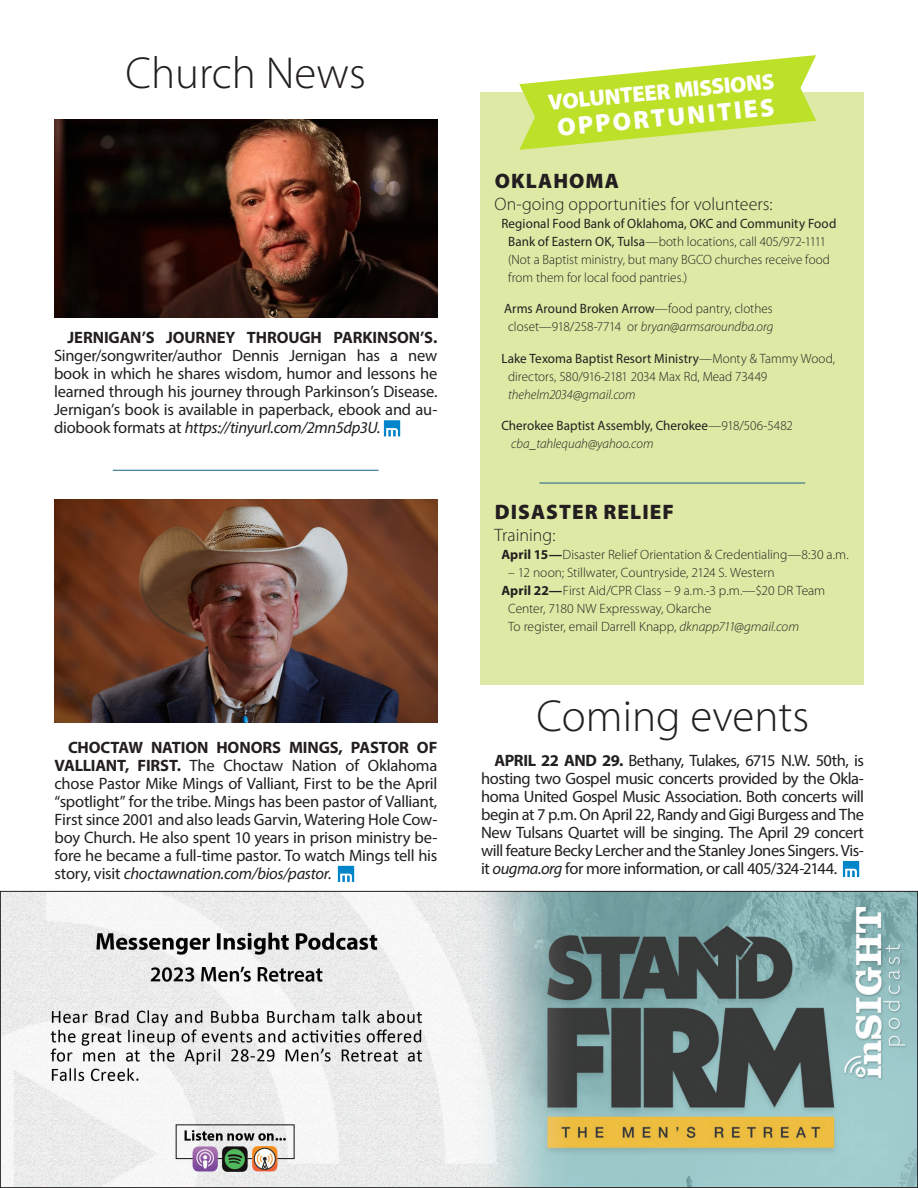
<style>
.page{position:relative;width:918px;height:1188px;background:#fff}
.page>*{position:absolute;margin:0;border:0;box-sizing:border-box;transform-origin:0 0}
.Headline{font:300 45px "Myriad Pro";color:#231f20}
.t1{font:900 25.5px "Myriad Pro";color:#fff}
.t2{font:900 22.5px "Myriad Pro";color:#fff}
.VMO{font:900 21px "Myriad Pro";letter-spacing:.05em;color:#231f20}
.VMO_Headers{font:300 18px "Myriad Pro";color:#231f20}
.Cutline_Copy{font:16.5px/18px "Myriad Pro";letter-spacing:-.015em;color:#231f20;text-align:justify}
.VMO_Bullets{font:300 13.5px/18px "Myriad Pro";color:#231f20}
.VMO_DR{font:300 13.5px/18px "Myriad Pro";color:#231f20}
.VMO_Bullets-2{font:13.5px/18px "Myriad Pro";letter-spacing:.005em;color:#231f20}
.s1{font-weight:700}
.s2{font-style:italic}
.s3{font-weight:400}
.s4{font-weight:300}
.s5{font-weight:300;font-style:italic}
</style>
<div class="page">
<div style="left:481px;top:93px;width:383px;height:592px;background:#dde9a4"></div>
<svg style="left:384px;top:420px;width:16px;height:16px"></svg>
<svg style="left:519px;top:55px;width:297px;height:95px"></svg>
<img style="left:2px;top:893px;width:914px;height:293px">
<hr style="left:539px;top:483px;width:266px;height:1px;background:#1a5f8a">
<svg style="left:843px;top:861px;width:16px;height:16px"></svg>
<img style="left:54px;top:120px;width:383px;height:198px">
<img style="left:54px;top:500px;width:383px;height:223px">
<hr style="left:113px;top:470px;width:266px;height:1px;background:#1a5f8a">
<svg style="left:338px;top:866px;width:16px;height:16px"></svg>
<p class="Headline" style="left:125px;top:46px;width:242px">Church News</p>
<p class="Cutline_Copy" style="left:54px;top:329px;width:385px;text-indent:14px"><span class="s1">JERNIGAN’S JOURNEY THROUGH PARKINSON’S.<br></span>Singer/songwriter/author Dennis Jernigan has a new book in which he shares wisdom, humor and lessons he learned through his journey through Parkinson’s Disease.<br>Jernigan’s book is available in paperback, ebook and au&shy;diobook formats at <span class="s2">https://tinyurl.com/2mn5dp3U.</span></p>
<p class="Cutline_Copy" style="left:55px;top:738px;width:384px;text-indent:14px"><span class="s1">CHOCTAW NATION HONORS MINGS, PASTOR OF VALLIANT, FIRST.</span> The Choctaw Nation of Oklahoma chose Pastor Mike Mings of Valliant, First to be the April “spotlight” for the tribe. Mings has been pastor of Valliant, First since 2001 and also leads Garvin, Watering Hole Cow&shy;boy Church. He also spent 10 years in prison ministry be&shy;fore he became a full-time pastor. To watch Mings tell his story, visit <span class="s2">choctawnation.com/bios/pastor</span>.</p>
<p class="t2" style="left:547px;top:87px;width:228px;rotate:-5deg">VOLUNTEER MISSIONS</p>
<p class="t1" style="left:556px;top:110px;width:219px;rotate:-5deg">OPPORTUNITIES</p>
<p class="VMO" style="left:495px;top:167px;width:126px">OKLAHOMA</p>
<p class="VMO_Headers" style="left:495px;top:193px;width:279px">On-going opportunities for volunteers:</p>
<p class="VMO_Bullets" style="left:508px;top:214px;width:330px;text-indent:-7px"><span class="s3">Regional Food Bank of Oklahoma, OKC and Community Food Bank of Eastern OK, Tulsa</span>—both locations, call 405/972-1111 (Not a Baptist ministry, but many BGCO churches receive food from them for local food pantries.)</p>
<p class="VMO_Bullets" style="left:504px;top:299px;width:271px"><span class="s3">Arms Around Broken Arrow</span>—food pantry, clothes closet—918/258-7714 or <span class="s2">bryan@armsaroundba.org</span></p>
<p class="VMO_Bullets" style="left:508px;top:349px;width:328px;text-indent:-7px"><span class="s3">Lake Texoma Baptist Resort Ministry</span>—Monty &amp; Tammy Wood, directors, 580/916-2181 2034 Max Rd, Mead 73449 <span class="s2">thehelm2034@gmail.com</span></p>
<p class="VMO_Bullets-2" style="left:511px;top:416px;width:283px;text-indent:-10px">Cherokee Baptist Assembly, Cherokee<span class="s4">—918/506-5482 </span><span class="s5">cba_tahlequah@yahoo.com</span></p>
<p class="VMO" style="left:495px;top:498px;width:181px">DISASTER RELIEF</p>
<p class="VMO_Headers" style="left:495px;top:524px;width:62px">Training:</p>
<p class="VMO_DR" style="left:501px;top:545px;width:349px"><span class="s1">April 15—</span>Disaster Relief Orientation &amp; Credentialing—8:30 a.m.</p>
<p class="VMO_DR" style="left:508px;top:563px;width:268px">– 12 noon; Stillwater, Countryside, 2124 S. Western</p>
<p class="VMO_DR" style="left:508px;top:581px;width:319px;text-indent:-7px"><span class="s1">April 22—</span>First Aid/CPR Class – 9 a.m.-3 p.m.—$20 DR Team<br>Center, 7180 NW Expressway, Okarche</p>
<p class="VMO_DR" style="left:508px;top:617px;width:292px">To register, email Darrell Knapp, <span class="s2">dknapp711@gmail.com</span></p>
<p class="Headline" style="left:536px;top:689px;width:274px">Coming events</p>
<p class="Cutline_Copy" style="left:481px;top:751px;width:384px;text-indent:14px"><span class="s1">APRIL 22 AND 29.</span> Bethany, Tulakes, 6715 N.W. 50th, is hosting two Gospel music concerts provided by the Okla&shy;homa United Gospel Music Association. Both concerts will begin at 7 p.m. On April 22, Randy and Gigi Burgess and The New Tulsans Quartet will be singing. The April 29 concert will feature Becky Lercher and the Stanley Jones Singers. Vis&shy;it <span class="s2">ougma.org</span> for more information, or call 405/324-2144.</p>
</div>
